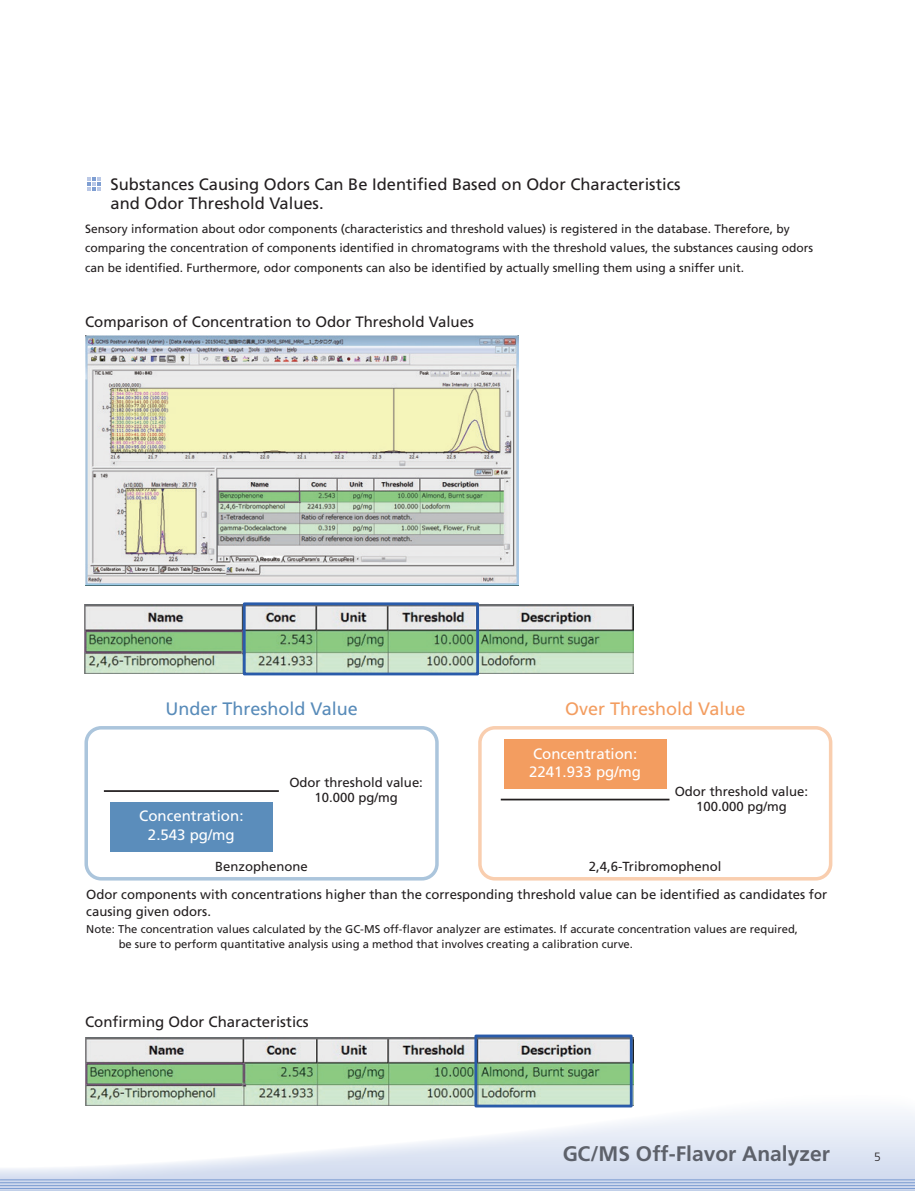
<style>
.page{position:relative;width:915px;height:1191px;background:#fff}
.page>*{position:absolute;margin:0;border:0;box-sizing:border-box;transform-origin:0 0}
.t1{font:700 21px "Frutiger";color:#6c6d70}
.t2{font:18px "Frutiger";color:#588bb9}
.t3{font:18px "Frutiger";color:#f39d60}
.t4{font:16.5px/19.5px "Frutiger";color:#231f20}
.t5{font:15px "Frutiger";color:#231f20}
.t6{font:15px/18.8px "Frutiger";color:#fff}
.t7{font:13.2px/15px "Frutiger";color:#231f20;text-align:center}
.t8{font:12px/19.5px "Frutiger";color:#231f20}
.t9{font:300 12px "Frutiger";color:#231f20}
.t10{font:11.25px/15px "Frutiger";color:#231f20}
</style>
<div class="page">
<svg style="left:0;top:1092px;width:914px;height:98px"></svg>
<hr style="left:0;top:1185px;width:914px;height:1px;background:#7e9ed2">
<hr style="left:0;top:1190px;width:914px;height:1px;background:#7e9ed2">
<hr style="left:0;top:1179px;width:914px;height:1px;background:#7e9ed2">
<hr style="left:0;top:1188px;width:914px;height:1px;background:#7e9ed2">
<hr style="left:0;top:1182px;width:914px;height:1px;background:#7e9ed2">
<hr style="left:500px;top:798px;width:169px;height:2px;background:#231f20">
<div style="left:503px;top:739px;width:163px;height:50px;background:#f39d60"></div>
<hr style="left:104px;top:790px;width:175px;height:2px;background:#231f20">
<div style="left:110px;top:801px;width:163px;height:50px;background:#5b8dbb"></div>
<div style="left:84px;top:726px;width:354px;height:154px;border:4px solid #588bb9;border-radius:15px"></div>
<div style="left:478px;top:726px;width:354px;height:154px;border:4px solid #f39d60;border-radius:15px"></div>
<svg style="left:87px;top:177px;width:13px;height:14px"></svg>
<img style="left:85px;top:1037px;width:548px;height:68px">
<div style="left:474px;top:1034px;width:158px;height:73px;border:3px solid #295baa"></div>
<img style="left:84px;top:605px;width:549px;height:68px">
<div style="left:243px;top:602px;width:236px;height:73px;border:3px solid #295baa"></div>
<img style="left:85px;top:336px;width:433px;height:249px">
<h3 class="t4" style="left:111px;top:174px;width:571px">Substances Causing Odors Can Be Identified Based on Odor Characteristics and Odor Threshold Values.</h3>
<p class="t8" style="left:85px;top:218px;width:729px">Sensory information about odor components (characteristics and threshold values) is registered in the database. Therefore, by comparing the concentration of components identified in chromatograms with the threshold values, the substances causing odors can be identified. Furthermore, odor components can also be identified by actually smelling them using a sniffer unit.</p>
<p class="t5" style="left:85px;top:313px;width:390px">Comparison of Concentration to Odor Threshold Values</p>
<h2 class="t2" style="left:165px;top:697px;width:194px">Under Threshold Value</h2>
<h2 class="t3" style="left:565px;top:697px;width:182px">Over Threshold Value</h2>
<p class="t6" style="left:529px;top:744px;width:113px">Concentration:<br>2241.933 pg/mg</p>
<p class="t7" style="left:289px;top:775px;width:135px">Odor threshold value:<br>10.000 pg/mg</p>
<p class="t7" style="left:674px;top:783px;width:135px">Odor threshold value:<br>100.000 pg/mg</p>
<p class="t6" style="left:139px;top:806px;width:106px;text-align:center">Concentration:<br>2.543 pg/mg</p>
<p class="t7" style="left:215px;top:858px;width:94px">Benzophenone</p>
<p class="t7" style="left:86px;top:852px;width:742px;line-height:28px;text-align:left;text-indent:502px">2,4,6-Tribromophenol<br>Odor components with concentrations higher than the corresponding threshold value can be identified as candidates for</p>
<p class="t7" style="left:86px;top:903px;width:126px">causing given odors.</p>
<p class="t10" style="left:119px;top:921px;width:680px;text-indent:-32px">Note: The concentration values calculated by the GC-MS off-flavor analyzer are estimates. If accurate concentration values are required, be sure to perform quantitative analysis using a method that involves creating a calibration curve.</p>
<p class="t5" style="left:85px;top:1013px;width:225px">Confirming Odor Characteristics</p>
<h1 class="t1" style="left:562px;top:1141px;width:269px">GC/MS Off-Flavor Analyzer</h1>
<p class="t9" style="left:873px;top:1150px;width:8px">5</p>
</div>
